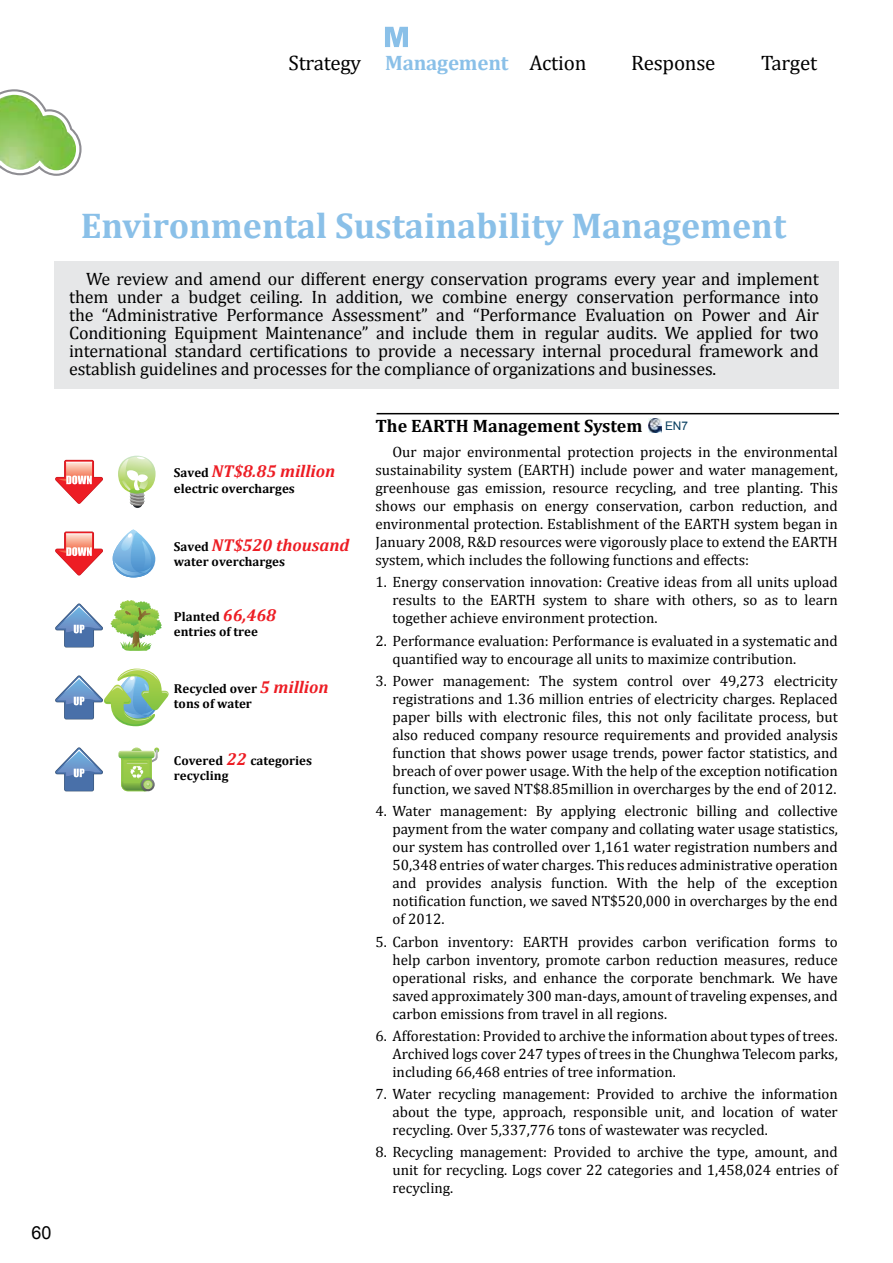
<style>
.page{position:relative;width:893px;height:1263px;background:#fff}
.page>*{position:absolute;margin:0;border:0;box-sizing:border-box;transform-origin:0 0}
.t1{font:700 36px "Cambria";color:#8ac0e8}
.t2{font:21px "Cambria";letter-spacing:-.01em;color:#000}
.t3{font:18px/18px "Cambria";letter-spacing:-.01em;color:#000;text-align:justify}
.t4{font:700 18px "Cambria";color:#000}
.t5{font:18px "Arial";color:#000}
.t6{font:italic 700 17.25px "Cambria";color:#ed1d24}
.t7{font:15px/18px "Cambria";color:#000;text-align:justify}
.t8{font:700 12.9px/15.6px "Cambria";color:#000}
.t9{font:11.85px "Arial";color:#073e5f}
.s1{font-weight:700;color:#8ac0e8}
.s2{font-style:normal;font-size:12.9px;color:#000}
.s3{font-style:italic;font-size:17.25px;color:#ed1d24}
</style>
<div class="page">
<svg style="left:0;top:89px;width:82px;height:87px"></svg>
<img style="left:0;top:95px;width:76px;height:75px">
<div style="left:54px;top:261px;width:784px;height:128px;background:#e6e7e8"></div>
<hr style="left:377px;top:413px;width:462px;height:1px;background:#000">
<img style="left:648px;top:419px;width:14px;height:13px">
<svg style="left:110px;top:600px;width:52px;height:51px"></svg>
<svg style="left:55px;top:603px;width:48px;height:44px"></svg>
<svg style="left:118px;top:747px;width:41px;height:44px"></svg>
<svg style="left:55px;top:747px;width:48px;height:44px"></svg>
<svg style="left:55px;top:669px;width:114px;height:57px"></svg>
<svg style="left:113px;top:530px;width:42px;height:47px"></svg>
<svg style="left:55px;top:531px;width:48px;height:44px"></svg>
<svg style="left:118px;top:456px;width:38px;height:37px"></svg>
<svg style="left:119px;top:456px;width:34px;height:52px"></svg>
<svg style="left:55px;top:460px;width:48px;height:44px"></svg>
<svg style="left:385px;top:27px;width:23px;height:20px"></svg>
<h2 class="t2" style="left:288px;top:51px;width:299px">Strategy <span class="s1">Management</span> Action</h2>
<h2 class="t2" style="left:631px;top:51px;width:86px">Response</h2>
<h2 class="t2" style="left:761px;top:51px;width:58px">Target</h2>
<p class="t5" style="left:31px;top:1221px;width:22px">60</p>
<h1 class="t1" style="left:81px;top:200px;width:707px">Environmental Sustainability Management</h1>
<p class="t3" style="left:69px;top:269px;width:751px;text-indent:17px">We review and amend our different energy conservation programs every year and implement them under a budget ceiling. In addition, we combine energy conservation performance into the “Administrative Performance Assessment” and “Performance Evaluation on Power and Air Conditioning Equipment Maintenance” and include them in regular audits. We applied for two international standard certifications to provide a necessary internal procedural framework and establish guidelines and processes for the compliance of organizations and businesses.</p>
<p class="t6" style="left:174px;top:459px;width:163px"><span class="s2">Saved</span> NT$8.85 million</p>
<p class="t8" style="left:174px;top:480px;width:122px">electric overcharges</p>
<p class="t6" style="left:174px;top:532px;width:177px"><span class="s2">Saved</span> NT$520 thousand</p>
<p class="t8" style="left:174px;top:553px;width:113px">water overcharges</p>
<p class="t8" style="left:174px;top:608px;width:104px">Planted <span class="s3">66,468 </span>entries of tree</p>
<p class="t8" style="left:174px;top:680px;width:156px">Recycled over <span class="s3">5 million </span>tons of water</p>
<p class="t8" style="left:174px;top:752px;width:140px">Covered <span class="s3">22</span> categories recycling</p>
<p class="t4" style="left:375px;top:413px;width:268px">The EARTH Management System</p>
<p class="t7" style="left:375px;top:443px;width:464px;text-indent:17px">Our major environmental protection projects in the environmental sustainability system (EARTH) include power and water management, greenhouse gas emission, resource recycling, and tree planting. This shows our emphasis on energy conservation, carbon reduction, and environmental protection. Establishment of the EARTH system began in January 2008, R&amp;D resources were vigorously place to extend the EARTH system, which includes the following functions and effects:</p>
<p class="t7" style="left:392px;top:573px;width:447px;text-indent:-17px">1. Energy conservation innovation: Creative ideas from all units upload results to the EARTH system to share with others, so as to learn together achieve environment protection.</p>
<p class="t7" style="left:392px;top:631px;width:447px;text-indent:-17px">2. Performance evaluation: Performance is evaluated in a systematic and quantified way to encourage all units to maximize contribution.</p>
<p class="t7" style="left:392px;top:672px;width:447px;text-indent:-17px">3. Power management: The system control over 49,273 electricity registrations and 1.36 million entries of electricity charges. Replaced paper bills with electronic files, this not only facilitate process, but also reduced company resource requirements and provided analysis function that shows power usage trends, power factor statistics, and breach of over power usage. With the help of the exception notification function, we saved NT$8.85million in overcharges by the end of 2012.</p>
<p class="t7" style="left:392px;top:802px;width:447px;text-indent:-17px">4. Water management: By applying electronic billing and collective payment from the water company and collating water usage statistics, our system has controlled over 1,161 water registration numbers and 50,348 entries of water charges. This reduces administrative operation and provides analysis function. With the help of the exception notification function, we saved NT$520,000 in overcharges by the end of 2012.</p>
<p class="t7" style="left:392px;top:932px;width:447px;text-indent:-17px">5. Carbon inventory: EARTH provides carbon verification forms to help carbon inventory, promote carbon reduction measures, reduce operational risks, and enhance the corporate benchmark. We have saved approximately 300 man-days, amount of traveling expenses, and carbon emissions from travel in all regions.</p>
<p class="t7" style="left:392px;top:1026px;width:447px;text-indent:-17px">6. Afforestation: Provided to archive the information about types of trees.<br>Archived logs cover 247 types of trees in the Chunghwa Telecom parks, including 66,468 entries of tree information.</p>
<p class="t7" style="left:392px;top:1085px;width:447px;text-indent:-17px">7. Water recycling management: Provided to archive the information about the type, approach, responsible unit, and location of water recycling. Over 5,337,776 tons of wastewater was recycled.</p>
<p class="t7" style="left:392px;top:1143px;width:447px;text-indent:-17px">8. Recycling management: Provided to archive the type, amount, and unit for recycling. Logs cover 22 categories and 1,458,024 entries of recycling.</p>
<p class="t9" style="left:665px;top:418px;width:25px">EN7</p>
</div>
